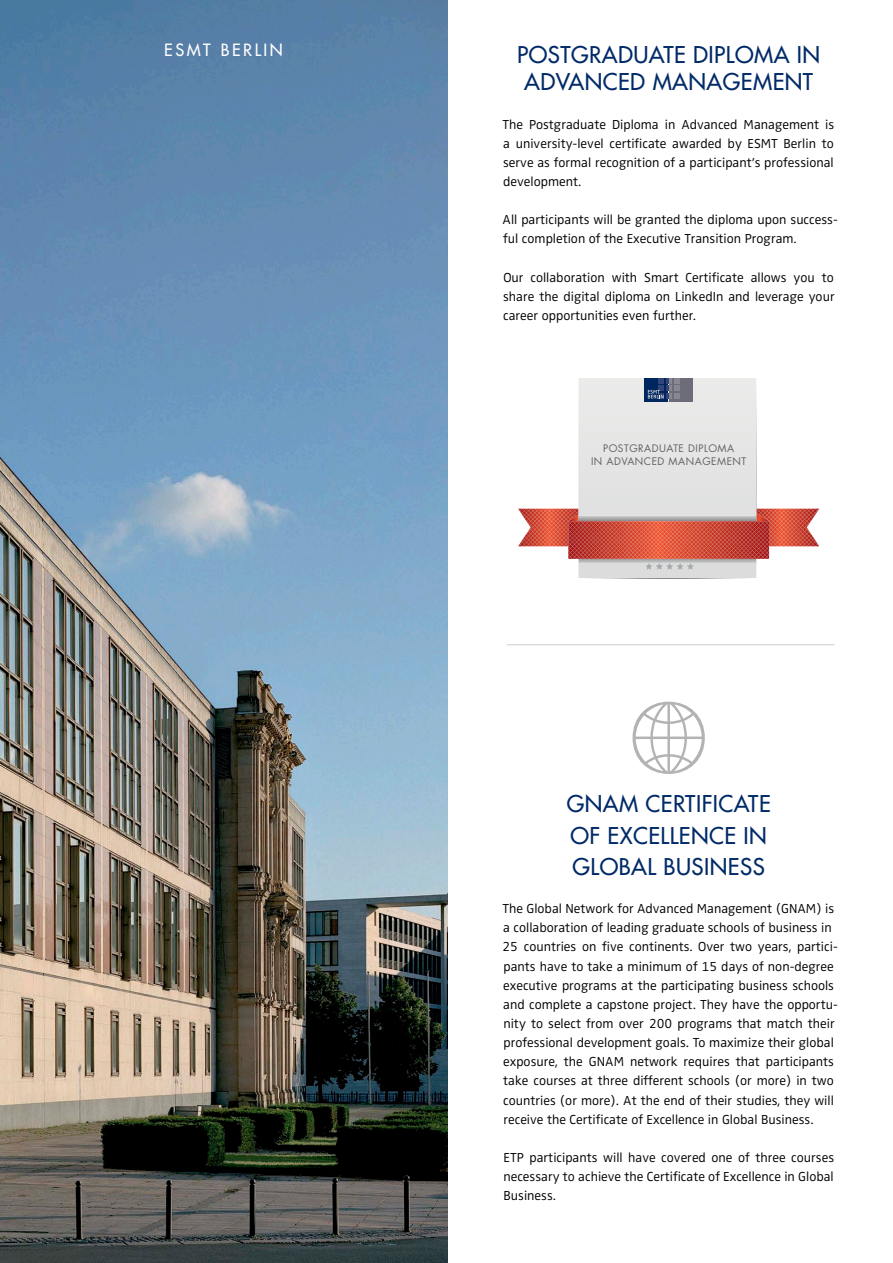
<style>
.page{position:relative;width:893px;height:1263px;background:#fff}
.page>*{position:absolute;margin:0;border:0;box-sizing:border-box;transform-origin:0 0}
.t1{font:500 22.5px/31.2px "Futura Std";letter-spacing:.02em;color:#002a68;text-align:center}
.t2{font:500 16.5px "Futura Std";letter-spacing:.15em;color:#fff}
.t3{font:300 13.5px/19.2px "Zwo OT";color:#000;text-align:justify}
.t4{font:10.2px/13.5px "Futura Std";letter-spacing:.05em;color:#6d6d71;text-align:center}
</style>
<div class="page">
<svg style="left:518px;top:378px;width:302px;height:201px"></svg>
<svg style="left:632px;top:702px;width:73px;height:72px"></svg>
<img style="left:0;top:0;width:447px;height:1263px">
<hr style="left:507px;top:644px;width:327px;height:1px;background:#d1d2d4">
<p class="t2" style="left:164px;top:40px;width:120px">ESMT BERLIN</p>
<h1 class="t1" style="left:517px;top:42px;width:305px;line-height:27px">POSTGRADUATE DIPLOMA IN<br>ADVANCED MANAGEMENT</h1>
<p class="t3" style="left:502px;top:115px;width:333px">The Postgraduate Diploma in Advanced Management is a university-level certificate awarded by ESMT Berlin to serve as formal recognition of a participant’s professional development.</p>
<p class="t3" style="left:502px;top:210px;width:336px">All participants will be granted the diploma upon success&shy;ful completion of the Executive Transition Program.</p>
<p class="t3" style="left:503px;top:268px;width:333px">Our collaboration with Smart Certificate allows you to share the digital diploma on LinkedIn and leverage your career opportunities even further.</p>
<p class="t4" style="left:591px;top:441px;width:157px">POSTGRADUATE DIPLOMA<br>IN ADVANCED MANAGEMENT</p>
<h1 class="t1" style="left:567px;top:789px;width:206px;text-align:left">GNAM CERTIFICATE<br>OF EXCELLENCE IN<br>GLOBAL BUSINESS</h1>
<p class="t3" style="left:502px;top:899px;width:336px;text-align:left">The Global Network for Advanced Management (GNAM) is a collaboration of leading graduate schools of business in 25 countries on five continents. Over two years, partici&shy;pants have to take a minimum of 15 days of non-degree executive programs at the participating business schools and complete a capstone project. They have the opportu&shy;nity to select from over 200 programs that match their professional development goals. To maximize their global exposure, the GNAM network requires that participants take courses at three different schools (or more) in two countries (or more). At the end of their studies, they will receive the Certificate of Excellence in Global Business.</p>
<p class="t3" style="left:503px;top:1148px;width:332px">ETP participants will have covered one of three courses necessary to achieve the Certificate of Excellence in Global Business.</p>
</div>
